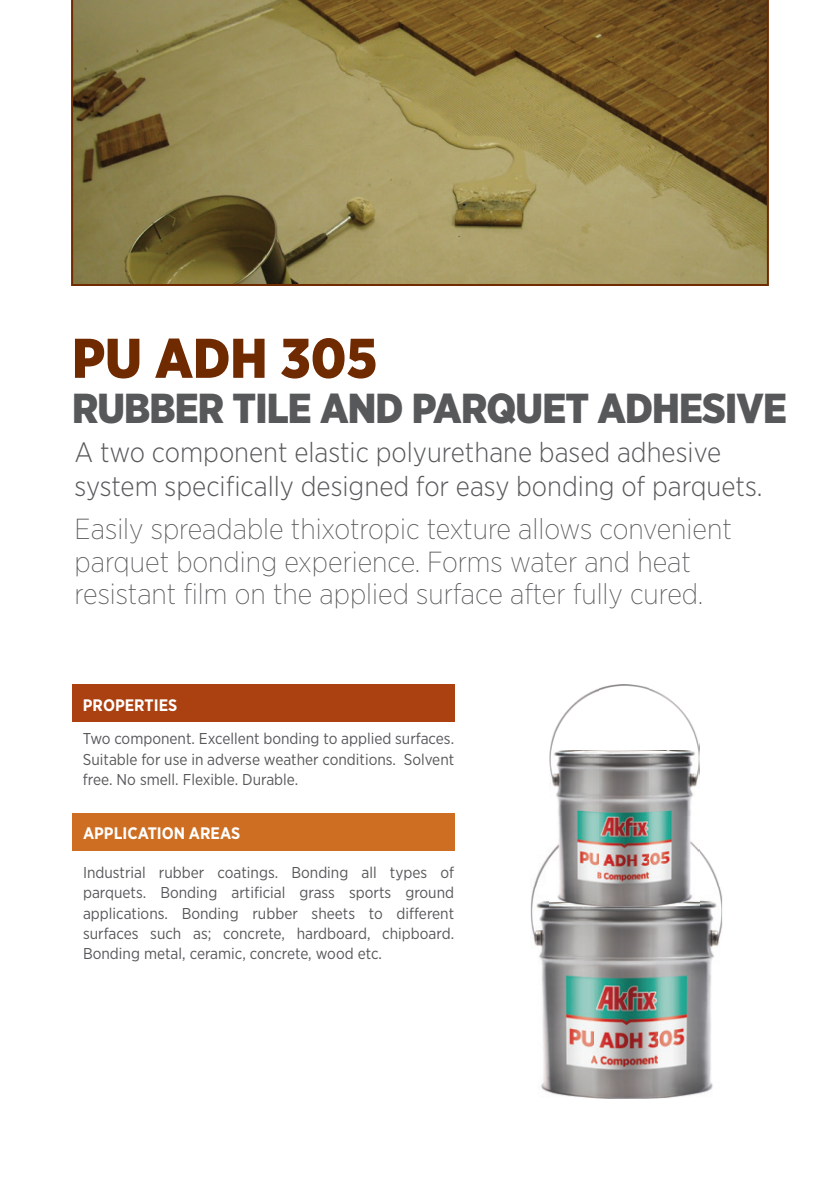
<style>
.page{position:relative;width:840px;height:1191px;background:#fff}
.page>*{position:absolute;margin:0;border:0;box-sizing:border-box;transform-origin:0 0}
.t1{font:900 55.8px "Gotham Narrow";color:#702a00}
.t2{font:900 41.8px "Gotham Narrow";letter-spacing:-.02em;color:#57585a}
.t3{font:200 29px/32.2px "Gotham Narrow";color:#57585a}
.t4{font:300 28px/33.4px "Gotham Narrow";color:#57585a}
.t5{font:700 16.6px "Gotham Narrow";color:#fff}
.t6{font:15.8px/20.4px "Gotham Narrow";color:#57585a;text-align:justify}
</style>
<div class="page">
<svg style="left:71px;top:0;width:697px;height:286px"></svg>
<div style="left:72px;top:684px;width:382px;height:38px;background:#ab4010"></div>
<div style="left:72px;top:813px;width:382px;height:37px;background:#cd6e22"></div>
<img style="left:533px;top:855px;width:16px;height:32px">
<img style="left:699px;top:849px;width:21px;height:38px">
<img style="left:530px;top:887px;width:64px;height:211px">
<img style="left:594px;top:906px;width:63px;height:192px">
<img style="left:657px;top:887px;width:64px;height:211px">
<img style="left:549px;top:685px;width:150px;height:221px">
<h1 class="t1" style="left:72px;top:321px;width:306px">PU ADH 305</h1>
<h2 class="t2" style="left:72px;top:381px;width:716px">RUBBER TILE AND PARQUET ADHESIVE</h2>
<h3 class="t4" style="left:75px;top:435px;width:689px">A two component elastic polyurethane based adhesive system specifically designed for easy bonding of parquets.</h3>
<h3 class="t3" style="left:75px;top:512px;width:658px">Easily spreadable thixotropic texture allows convenient parquet bonding experience. Forms water and heat resistant film on the applied surface after fully cured.</h3>
<p class="t5" style="left:83px;top:694px;width:96px">PROPERTIES</p>
<p class="t6" style="left:83px;top:728px;width:372px">Two component. Excellent bonding to applied surfaces.<br>Suitable for use in adverse weather conditions. Solvent free. No smell. Flexible. Durable.</p>
<p class="t5" style="left:83px;top:823px;width:159px">APPLICATION AREAS</p>
<p class="t6" style="left:83px;top:862px;width:372px">Industrial rubber coatings. Bonding all types of parquets. Bonding artificial grass sports ground applications. Bonding rubber sheets to different surfaces such as; concrete, hardboard, chipboard.<br>Bonding metal, ceramic, concrete, wood etc.</p>
</div>
